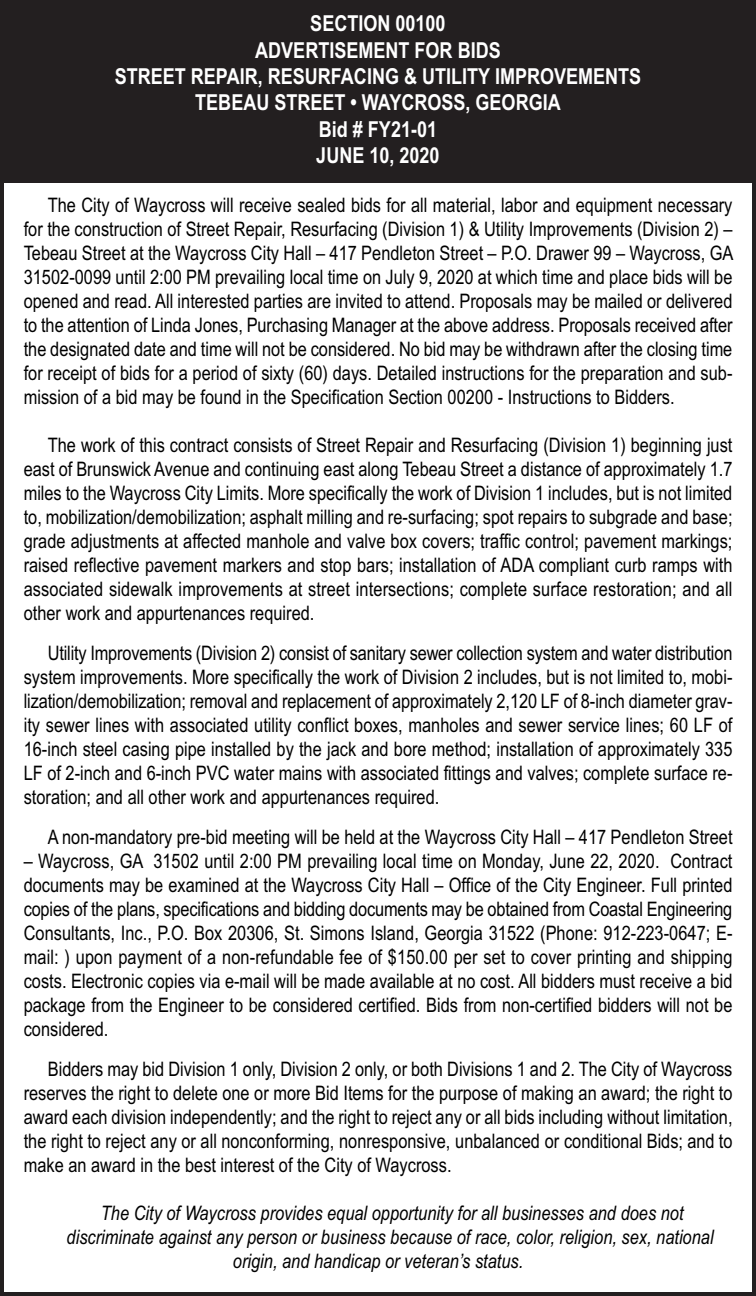
<style>
.page{position:relative;width:756px;height:1296px;background:#fff}
.page>*{position:absolute;margin:0;border:0;box-sizing:border-box;transform-origin:0 0}
.t1{font:700 22px "Arial Narrow";color:#fff}
.t2{font:20px/24px "Arial Narrow";color:#000;text-align:justify}
.t3{font:italic 20px/24px "Arial Narrow";color:#000}
</style>
<div class="page">
<div style="left:0;top:0;width:756px;height:183px;background:#231f20"></div>
<div style="left:0;top:0;width:756px;height:1296px;border:4px solid #231f20"></div>
<p class="t1" style="left:310px;top:11px;width:137px">SECTION 00100</p>
<p class="t1" style="left:255px;top:37px;width:247px">ADVERTISEMENT FOR BIDS</p>
<p class="t1" style="left:115px;top:63px;width:528px">STREET REPAIR, RESURFACING &amp; UTILITY IMPROVEMENTS</p>
<p class="t1" style="left:195px;top:90px;width:367px">TEBEAU STREET • WAYCROSS, GEORGIA</p>
<p class="t1" style="left:319px;top:116px;width:120px">Bid # FY21-01</p>
<p class="t1" style="left:316px;top:143px;width:125px">JUNE 10, 2020</p>
<p class="t2" style="left:24px;top:195px;width:711px;text-indent:24px">The City of Waycross will receive sealed bids for all material, labor and equipment necessary for the construction of Street Repair, Resurfacing (Division 1) &amp; Utility Improvements (Division 2) – Tebeau Street at the Waycross City Hall – 417 Pendleton Street – P.O. Drawer 99 – Waycross, GA 31502-0099 until 2:00 PM prevailing local time on July 9, 2020 at which time and place bids will be opened and read. All interested parties are invited to attend. Proposals may be mailed or delivered to the attention of Linda Jones, Purchasing Manager at the above address. Proposals received after the designated date and time will not be considered. No bid may be withdrawn after the closing time for receipt of bids for a period of sixty (60) days. Detailed instructions for the preparation and sub&shy;mission of a bid may be found in the Specification Section 00200 - Instructions to Bidders.</p>
<p class="t2" style="left:24px;top:435px;width:710px;text-indent:24px">The work of this contract consists of Street Repair and Resurfacing (Division 1) beginning just east of Brunswick Avenue and continuing east along Tebeau Street a distance of approximately 1.7 miles to the Waycross City Limits. More specifically the work of Division 1 includes, but is not limited to, mobilization/demobilization; asphalt milling and re-surfacing; spot repairs to subgrade and base; grade adjustments at affected manhole and valve box covers; traffic control; pavement markings; raised reflective pavement markers and stop bars; installation of ADA compliant curb ramps with associated sidewalk improvements at street intersections; complete surface restoration; and all other work and appurtenances required.</p>
<p class="t2" style="left:24px;top:643px;width:710px;text-indent:24px">Utility Improvements (Division 2) consist of sanitary sewer collection system and water distribution system improvements. More specifically the work of Division 2 includes, but is not limited to, mobi&shy;lization/demobilization; removal and replacement of approximately 2,120 LF of 8-inch diameter grav&shy;ity sewer lines with associated utility conflict boxes, manholes and sewer service lines; 60 LF of 16-inch steel casing pipe installed by the jack and bore method; installation of approximately 335<br>LF of 2-inch and 6-inch PVC water mains with associated fittings and valves; complete surface re&shy;storation; and all other work and appurtenances required.</p>
<p class="t2" style="left:48px;top:827px;width:686px">A non-mandatory pre-bid meeting will be held at the Waycross City Hall – 417 Pendleton Street</p>
<p class="t2" style="left:24px;top:851px;width:710px">– Waycross, GA 31502 until 2:00 PM prevailing local time on Monday, June 22, 2020. Contract documents may be examined at the Waycross City Hall – Office of the City Engineer. Full printed copies of the plans, specifications and bidding documents may be obtained from Coastal Engineering Consultants, Inc., P.O. Box 20306, St. Simons Island, Georgia 31522 (Phone: 912-223-0647; E&shy;mail: ) upon payment of a non-refundable fee of $150.00 per set to cover printing and shipping costs. Electronic copies via e-mail will be made available at no cost. All bidders must receive a bid package from the Engineer to be considered certified. Bids from non-certified bidders will not be considered.</p>
<p class="t2" style="left:24px;top:1059px;width:710px;text-indent:24px">Bidders may bid Division 1 only, Division 2 only, or both Divisions 1 and 2. The City of Waycross reserves the right to delete one or more Bid Items for the purpose of making an award; the right to award each division independently; and the right to reject any or all bids including without limitation, the right to reject any or all nonconforming, nonresponsive, unbalanced or conditional Bids; and to make an award in the best interest of the City of Waycross.</p>
<p class="t3" style="left:101px;top:1203px;width:584px">The City of Waycross provides equal opportunity for all businesses and does not</p>
<p class="t3" style="left:233px;top:1227px;width:482px;text-indent:-166px">discriminate against any person or business because of race, color, religion, sex, national origin, and handicap or veteran’s status.</p>
</div>
